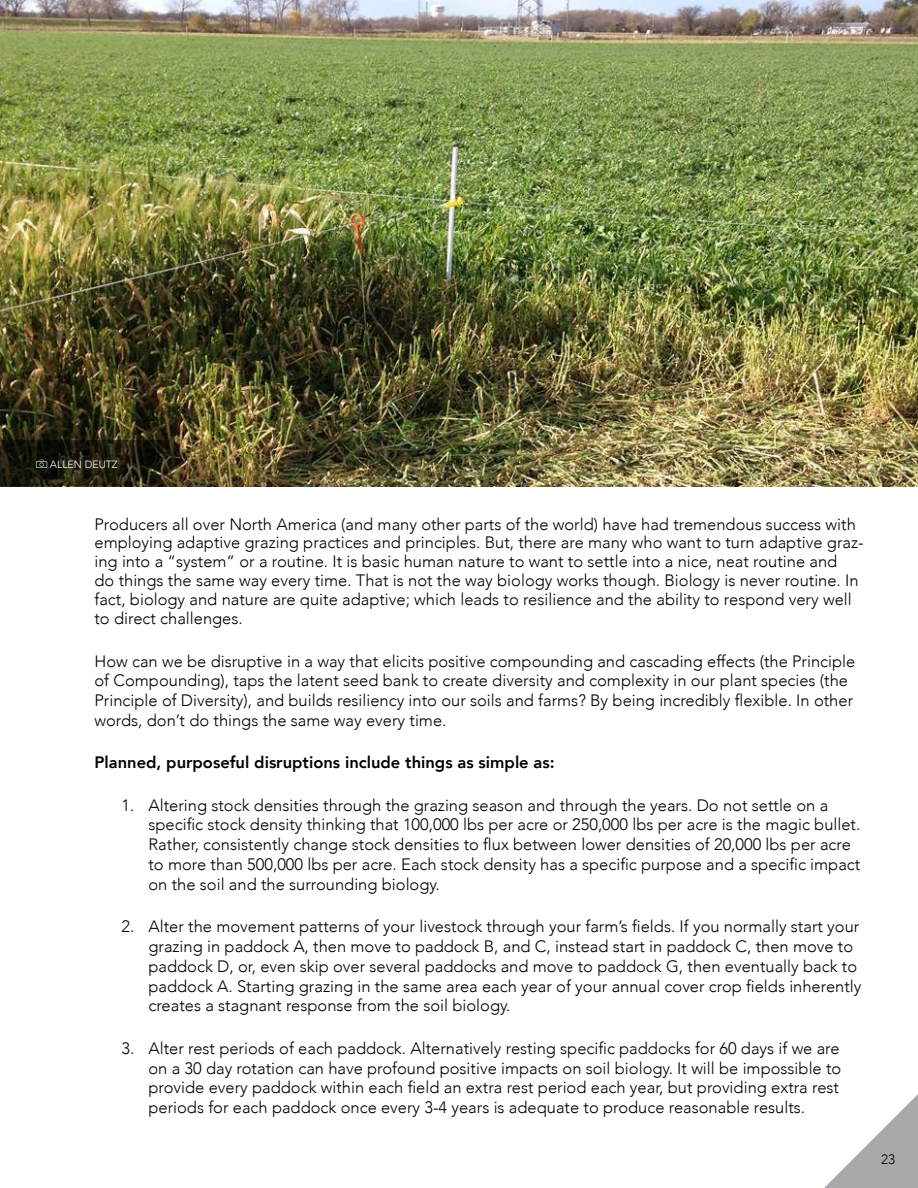
<style>
.page{position:relative;width:918px;height:1188px;background:#fff}
.page>*{position:absolute;margin:0;border:0;box-sizing:border-box;transform-origin:0 0}
.t1{font:300 16.5px/19.8px "Avenir";color:#000}
.t2{font:800 16.5px "Avenir";color:#000}
.t3{font:300 13.5px "Avenir";color:#000}
.t4{font:300 10.5px "Avenir";color:#fff}
</style>
<div class="page">
<svg style="left:824px;top:1094px;width:94px;height:94px"></svg>
<div style="left:54px;top:650px;width:810px;height:468px;background:#fff"></div>
<img style="left:0;top:0;width:918px;height:486px">
<svg style="left:0;top:440px;width:171px;height:46px;background:#1f1d10"></svg>
<p class="t4" style="left:50px;top:458px;width:69px">ALLEN DEUTZ</p>
<p class="t1" style="left:94px;top:514px;width:771px;line-height:18.9px">Producers all over North America (and many other parts of the world) have had tremendous success with employing adaptive grazing practices and principles. But, there are many who want to turn adaptive graz&shy;ing into a “system” or a routine. It is basic human nature to want to settle into a nice, neat routine and<br>do things the same way every time. That is not the way biology works though. Biology is never routine. In fact, biology and nature are quite adaptive; which leads to resilience and the ability to respond very well to direct challenges.</p>
<p class="t1" style="left:94px;top:651px;width:762px">How can we be disruptive in a way that elicits positive compounding and cascading effects (the Principle of Compounding), taps the latent seed bank to create diversity and complexity in our plant species (the Principle of Diversity), and builds resiliency into our soils and farms? By being incredibly flexible. In other words, don’t do things the same way every time.</p>
<p class="t2" style="left:94px;top:750px;width:462px">Planned, purposeful disruptions include things as simple as:</p>
<p class="t1" style="left:148px;top:795px;width:713px;text-indent:-27px">1. Altering stock densities through the grazing season and through the years. Do not settle on a specific stock density thinking that 100,000 lbs per acre or 250,000 lbs per acre is the magic bullet.<br>Rather, consistently change stock densities to flux between lower densities of 20,000 lbs per acre to more than 500,000 lbs per acre. Each stock density has a specific purpose and a specific impact on the soil and the surrounding biology.</p>
<p class="t1" style="left:148px;top:917px;width:714px;text-indent:-27px">2. Alter the movement patterns of your livestock through your farm’s fields. If you normally start your grazing in paddock A, then move to paddock B, and C, instead start in paddock C, then move to paddock D, or, even skip over several paddocks and move to paddock G, then eventually back to paddock A. Starting grazing in the same area each year of your annual cover crop fields inherently creates a stagnant response from the soil biology.</p>
<p class="t1" style="left:148px;top:1038px;width:694px;text-indent:-27px">3. Alter rest periods of each paddock. Alternatively resting specific paddocks for 60 days if we are on a 30 day rotation can have profound positive impacts on soil biology. It will be impossible to provide every paddock within each field an extra rest period each year, but providing extra rest periods for each paddock once every 3-4 years is adequate to produce reasonable results.</p>
<p class="t3" style="left:881px;top:1152px;width:16px">23</p>
</div>
